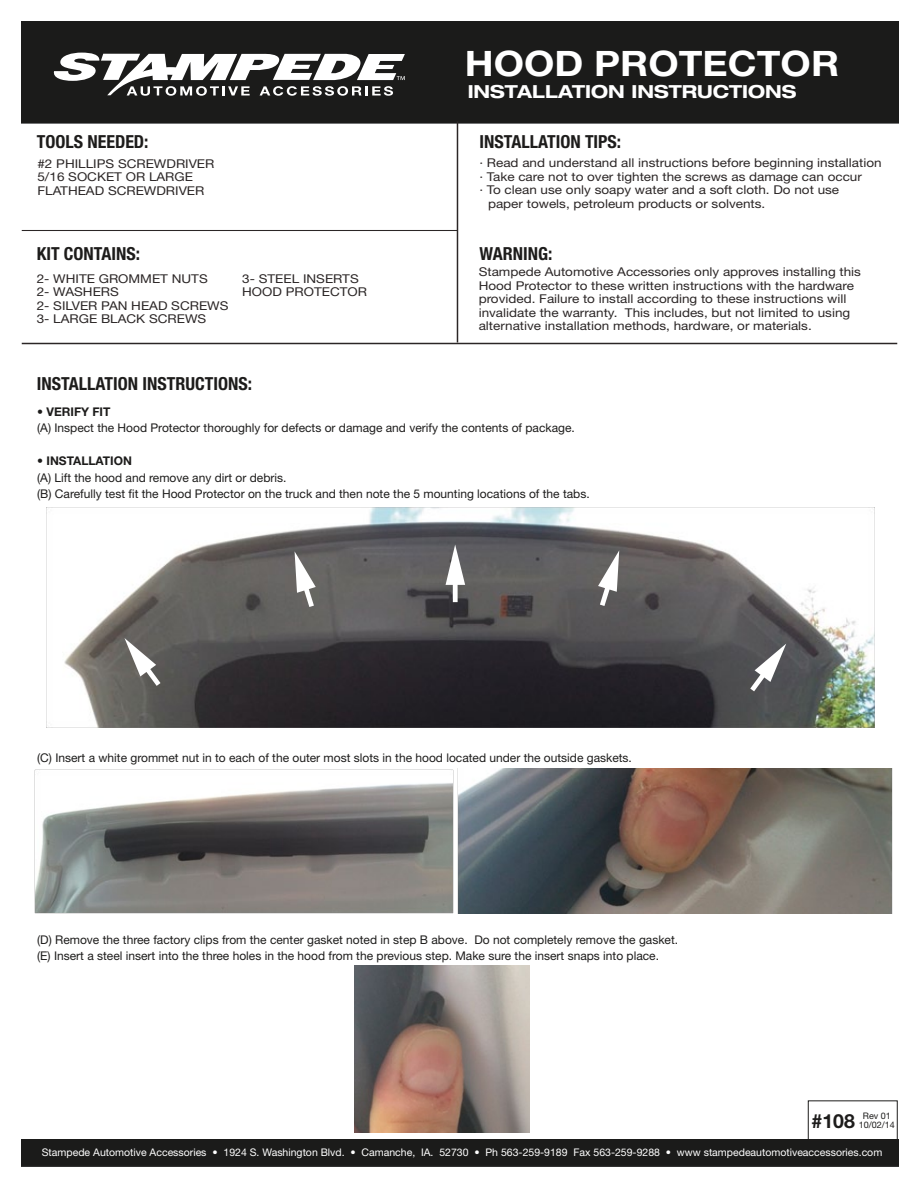
<style>
.page{position:relative;width:918px;height:1188px;background:#fff}
.page>*{position:absolute;margin:0;border:0;box-sizing:border-box;transform-origin:0 0}
.t1{font:700 35.1px "Helvetica Neue LT Std";color:#fff;scale:1.11 1}
.t2{font:700 19.5px "Helvetica Neue LT Std";color:#1d1c1b}
.t3{font:700 condensed 18px "Helvetica Neue LT Std";color:#1d1c1b}
.t4{font:700 expanded 18px "Helvetica Neue LT Std";color:#fff}
.t5{font:12.15px/13.5px "Helvetica Neue LT Std";color:#2b2626;scale:1.11 1}
.t6{font:12px/16.5px "Helvetica Neue LT Std";color:#1d1c1b}
.t7{font:700 12px "Helvetica Neue LT Std";color:#1d1c1b}
.t8{font:10.5px "Helvetica Neue LT Std";color:#fff}
.t9{font:9px/9px "Helvetica Neue LT Std";color:#1d1c1b;text-align:center}
</style>
<div class="page">
<div style="left:22px;top:21px;width:876px;height:102px;background:#1b1b1a"></div>
<svg style="left:52px;top:53px;width:353px;height:43px"></svg>
<div style="left:22px;top:1139px;width:876px;height:27px;background:#1b1b1a"></div>
<hr style="left:457px;top:121px;width:1px;height:221px;background:#2b2626">
<hr style="left:22px;top:343px;width:875px;height:1px;background:#2b2626">
<hr style="left:22px;top:230px;width:436px;height:1px;background:#2b2626">
<img style="left:46px;top:507px;width:829px;height:221px">
<img style="left:458px;top:769px;width:434px;height:145px">
<img style="left:35px;top:769px;width:419px;height:145px">
<img style="left:354px;top:966px;width:175px;height:167px">
<div style="left:808px;top:1100px;width:90px;height:41px;border:1px solid #1d1c1b"></div>
<svg style="left:446px;top:545px;width:19px;height:57px"></svg>
<svg style="left:598px;top:550px;width:21px;height:56px"></svg>
<svg style="left:750px;top:644px;width:36px;height:47px"></svg>
<svg style="left:125px;top:638px;width:36px;height:48px"></svg>
<svg style="left:295px;top:551px;width:21px;height:56px"></svg>
<h1 class="t1" style="left:465px;top:42px;width:339px">HOOD PROTECTOR</h1>
<h3 class="t4" style="left:468px;top:80px;width:330px">INSTALLATION INSTRUCTIONS</h3>
<h3 class="t3" style="left:37px;top:131px;width:113px">TOOLS NEEDED:</h3>
<h3 class="t3" style="left:479px;top:131px;width:143px">INSTALLATION TIPS:</h3>
<p class="t5" style="left:37px;top:157px;width:161px">#2 PHILLIPS SCREWDRIVER<br>5/16 SOCKET OR LARGE<br>FLATHEAD SCREWDRIVER</p>
<h3 class="t3" style="left:37px;top:242px;width:105px">KIT CONTAINS:</h3>
<p class="t5" style="left:37px;top:271px;width:174px">2- WHITE GROMMET NUTS<br>2- WASHERS<br>2- SILVER PAN HEAD SCREWS<br>3- LARGE BLACK SCREWS</p>
<p class="t5" style="left:242px;top:271px;width:114px">3- STEEL INSERTS<br>HOOD PROTECTOR</p>
<h3 class="t3" style="left:37px;top:372px;width:217px">INSTALLATION INSTRUCTIONS:</h3>
<p class="t5" style="left:479px;top:156px;width:364px">∙ Read and understand all instructions before beginning installation</p>
<p class="t5" style="left:479px;top:170px;width:346px">∙ Take care not to over tighten the screws as damage can occur</p>
<p class="t5" style="left:479px;top:183px;width:326px">∙ To clean use only soapy water and a soft cloth. Do not use</p>
<p class="t5" style="left:488px;top:197px;width:251px">paper towels, petroleum products or solvents.</p>
<h3 class="t3" style="left:479px;top:243px;width:75px">WARNING:</h3>
<p class="t5" style="left:479px;top:265px;width:346px">Stampede Automotive Accessories only approves installing this Hood Protector to these written instructions with the hardware provided. Failure to install according to these instructions will invalidate the warranty. This includes, but not limited to using alternative installation methods, hardware, or materials.</p>
<p class="t7" style="left:37px;top:404px;width:75px">• VERIFY FIT</p>
<p class="t6" style="left:37px;top:419px;width:539px">(A) Inspect the Hood Protector thoroughly for defects or damage and verify the contents of package.</p>
<p class="t7" style="left:37px;top:453px;width:96px">• INSTALLATION</p>
<p class="t6" style="left:37px;top:469px;width:554px">(A) Lift the hood and remove any dirt or debris.<br>(B) Carefully test fit the Hood Protector on the truck and then note the 5 mounting locations of the tabs.</p>
<p class="t6" style="left:37px;top:749px;width:596px">(C) Insert a white grommet nut in to each of the outer most slots in the hood located under the outside gaskets.</p>
<p class="t6" style="left:37px;top:931px;width:643px">(D) Remove the three factory clips from the center gasket noted in step B above. Do not completely remove the gasket. (E) Insert a steel insert into the three holes in the hood from the previous step. Make sure the insert snaps into place.</p>
<h2 class="t2" style="left:812px;top:1109px;width:45px">#108</h2>
<p class="t9" style="left:859px;top:1111px;width:38px">Rev 01<br>10/02/14</p>
<p class="t8" style="left:42px;top:1146px;width:842px">Stampede Automotive Accessories • 1924 S. Washington Blvd. • Camanche, IA. 52730 • Ph 563-259-9189 Fax 563-259-9288 • www stampedeautomotiveaccessories.com</p>
</div>
